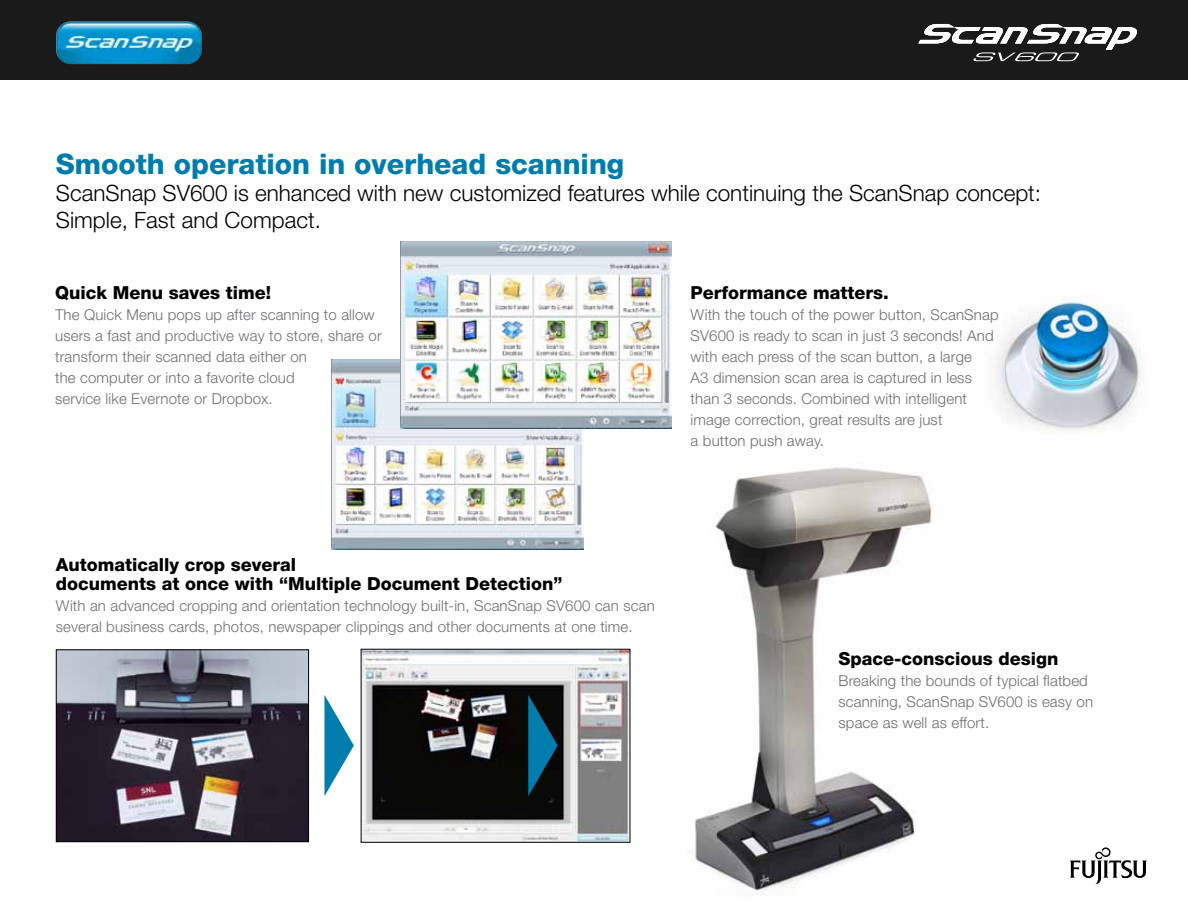
<style>
.page{position:relative;width:1188px;height:918px;background:#fff}
.page>*{position:absolute;margin:0;border:0;box-sizing:border-box;transform-origin:0 0}
.t1{font:800 28.35px "Helvetica Neue";color:#007dad}
.t2{font:300 22.5px/27px "Helvetica Neue";color:#000}
.t3{font:800 18px/19.5px "Helvetica Neue";color:#000}
.t4{font:300 15px/21px "Helvetica Neue";letter-spacing:.01em;color:#6d6e71}
</style>
<div class="page">
<img style="left:996px;top:296px;width:145px;height:134px">
<div style="left:0;top:0;width:1188px;height:80px;background:#1a1a1a"></div>
<img style="left:691px;top:467px;width:242px;height:428px">
<img style="left:56px;top:21px;width:146px;height:43px">
<img style="left:332px;top:360px;width:252px;height:190px">
<img style="left:401px;top:241px;width:270px;height:188px">
<img style="left:58px;top:652px;width:249px;height:188px">
<div style="left:56px;top:650px;width:253px;height:192px;border:1px solid #000"></div>
<img style="left:363px;top:651px;width:265px;height:189px">
<svg style="left:324px;top:695px;width:30px;height:101px"></svg>
<svg style="left:528px;top:695px;width:30px;height:101px"></svg>
<svg style="left:1070px;top:847px;width:77px;height:37px"></svg>
<svg style="left:918px;top:24px;width:219px;height:37px"></svg>
<h1 class="t1" style="left:56px;top:147px;width:570px">Smooth operation in overhead scanning</h1>
<h2 class="t2" style="left:56px;top:179px;width:987px">ScanSnap SV600 is enhanced with new customized features while continuing the ScanSnap concept:<br>Simple, Fast and Compact.</h2>
<p class="t3" style="left:55px;top:283px;width:218px">Quick Menu saves time!</p>
<p class="t4" style="left:55px;top:304px;width:328px">The Quick Menu pops up after scanning to allow users a fast and productive way to store, share or transform their scanned data either on<br>the computer or into a favorite cloud<br>service like Evernote or Dropbox.</p>
<p class="t3" style="left:691px;top:283px;width:200px">Performance matters.</p>
<p class="t4" style="left:691px;top:304px;width:309px">With the touch of the power button, ScanSnap SV600 is ready to scan in just 3 seconds! And with each press of the scan button, a large<br>A3 dimension scan area is captured in less than 3 seconds. Combined with intelligent image correction, great results are just<br>a button push away.</p>
<p class="t3" style="left:56px;top:554px;width:508px">Automatically crop several<br>documents at once with “Multiple Document Detection”</p>
<p class="t4" style="left:56px;top:595px;width:600px">With an advanced cropping and orientation technology built-in, ScanSnap SV600 can scan several business cards, photos, newspaper clippings and other documents at one time.</p>
<p class="t3" style="left:839px;top:649px;width:222px">Space-conscious design</p>
<p class="t4" style="left:839px;top:670px;width:256px">Breaking the bounds of typical flatbed scanning, ScanSnap SV600 is easy on space as well as effort.</p>
</div>
